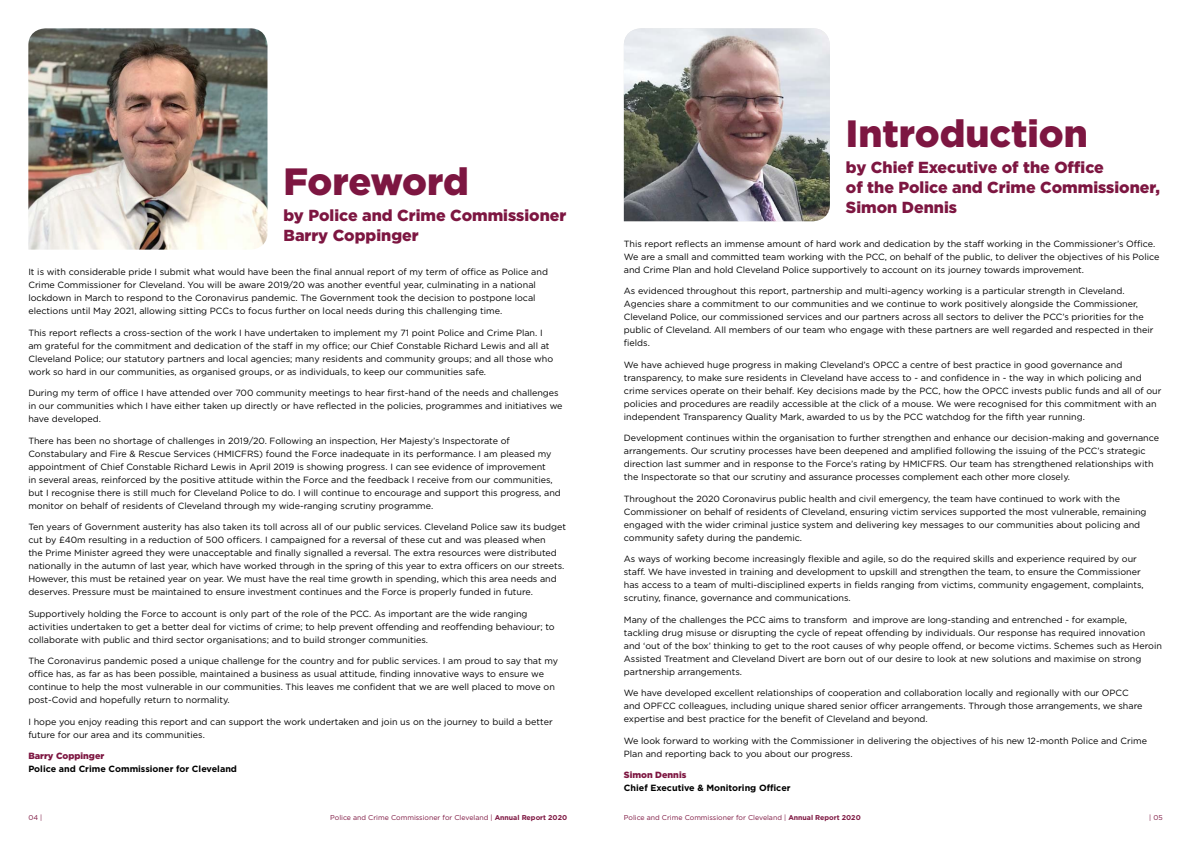
<style>
.page{position:relative;width:1191px;height:842px;background:#fff}
.page>*{position:absolute;margin:0;border:0;box-sizing:border-box;transform-origin:0 0}
.t1{font:900 38px "Gotham";color:#7d1641}
.t2{font:900 16px/20px "Gotham";color:#7d1641}
.t3{font:9px/13px "Gotham";color:#000}
.t4{font:700 9px "Gotham";color:#000}
.t5{font:900 9px "Gotham";color:#7d1641}
.t6{font:7px "Gotham";color:#7d1641}
.s1{font-weight:700}
</style>
<div class="page">
<img style="left:28px;top:28px;width:239px;height:222px">
<img style="left:624px;top:28px;width:206px;height:193px">
<h1 class="t1" style="left:283px;top:156px;width:187px">Foreword</h1>
<h2 class="t2" style="left:283px;top:205px;width:284px">by Police and Crime Commissioner<br>Barry Coppinger</h2>
<p class="t3" style="left:28px;top:266px;width:521px">It is with considerable pride I submit what would have been the final annual report of my term of office as Police and Crime Commissioner for Cleveland. You will be aware 2019/20 was another eventful year, culminating in a national lockdown in March to respond to the Coronavirus pandemic. The Government took the decision to postpone local elections until May 2021, allowing sitting PCCs to focus further on local needs during this challenging time.</p>
<p class="t3" style="left:28px;top:326px;width:526px">This report reflects a cross-section of the work I have undertaken to implement my 71 point Police and Crime Plan. I am grateful for the commitment and dedication of the staff in my office; our Chief Constable Richard Lewis and all at Cleveland Police; our statutory partners and local agencies; many residents and community groups; and all those who work so hard in our communities, as organised groups, or as individuals, to keep our communities safe.</p>
<p class="t3" style="left:28px;top:387px;width:536px">During my term of office I have attended over 700 community meetings to hear first-hand of the needs and challenges in our communities which I have either taken up directly or have reflected in the policies, programmes and initiatives we have developed.</p>
<p class="t3" style="left:28px;top:434px;width:534px">There has been no shortage of challenges in 2019/20. Following an inspection, Her Majesty’s Inspectorate of Constabulary and Fire &amp; Rescue Services (HMICFRS) found the Force inadequate in its performance. I am pleased my appointment of Chief Constable Richard Lewis in April 2019 is showing progress. I can see evidence of improvement<br>in several areas, reinforced by the positive attitude within the Force and the feedback I receive from our communities, but I recognise there is still much for Cleveland Police to do. I will continue to encourage and support this progress, and monitor on behalf of residents of Cleveland through my wide-ranging scrutiny programme.</p>
<p class="t3" style="left:28px;top:521px;width:539px">Ten years of Government austerity has also taken its toll across all of our public services. Cleveland Police saw its budget cut by £40m resulting in a reduction of 500 officers. I campaigned for a reversal of these cut and was pleased when<br>the Prime Minister agreed they were unacceptable and finally signalled a reversal. The extra resources were distributed nationally in the autumn of last year, which have worked through in the spring of this year to extra officers on our streets.<br>However, this must be retained year on year. We must have the real time growth in spending, which this area needs and deserves. Pressure must be maintained to ensure investment continues and the Force is properly funded in future.</p>
<p class="t3" style="left:28px;top:607px;width:528px">Supportively holding the Force to account is only part of the role of the PCC. As important are the wide ranging activities undertaken to get a better deal for victims of crime; to help prevent offending and reoffending behaviour; to collaborate with public and third sector organisations; and to build stronger communities.</p>
<p class="t3" style="left:28px;top:654px;width:531px">The Coronavirus pandemic posed a unique challenge for the country and for public services. I am proud to say that my office has, as far as has been possible, maintained a business as usual attitude, finding innovative ways to ensure we continue to help the most vulnerable in our communities. This leaves me confident that we are well placed to move on post-Covid and hopefully return to normality.</p>
<p class="t3" style="left:28px;top:715px;width:526px">I hope you enjoy reading this report and can support the work undertaken and join us on the journey to build a better future for our area and its communities.</p>
<p class="t5" style="left:28px;top:750px;width:77px">Barry Coppinger</p>
<p class="t4" style="left:28px;top:764px;width:210px">Police and Crime Commissioner for Cleveland</p>
<h1 class="t1" style="left:846px;top:107px;width:243px">Introduction</h1>
<h2 class="t2" style="left:846px;top:157px;width:315px">by Chief Executive of the Office<br>of the Police and Crime Commissioner,<br>Simon Dennis</h2>
<p class="t3" style="left:624px;top:237px;width:537px">This report reflects an immense amount of hard work and dedication by the staff working in the Commissioner’s Office.<br>We are a small and committed team working with the PCC, on behalf of the public, to deliver the objectives of his Police and Crime Plan and hold Cleveland Police supportively to account on its journey towards improvement.</p>
<p class="t3" style="left:624px;top:285px;width:531px">As evidenced throughout this report, partnership and multi-agency working is a particular strength in Cleveland.<br>Agencies share a commitment to our communities and we continue to work positively alongside the Commissioner, Cleveland Police, our commissioned services and our partners across all sectors to deliver the PCC’s priorities for the public of Cleveland. All members of our team who engage with these partners are well regarded and respected in their fields.</p>
<p class="t3" style="left:624px;top:358px;width:539px">We have achieved huge progress in making Cleveland’s OPCC a centre of best practice in good governance and transparency, to make sure residents in Cleveland have access to - and confidence in - the way in which policing and crime services operate on their behalf. Key decisions made by the PCC, how the OPCC invests public funds and all of our policies and procedures are readily accessible at the click of a mouse. We were recognised for this commitment with an independent Transparency Quality Mark, awarded to us by the PCC watchdog for the fifth year running.</p>
<p class="t3" style="left:624px;top:432px;width:537px">Development continues within the organisation to further strengthen and enhance our decision-making and governance arrangements. Our scrutiny processes have been deepened and amplified following the issuing of the PCC’s strategic direction last summer and in response to the Force’s rating by HMICFRS. Our team has strengthened relationships with the Inspectorate so that our scrutiny and assurance processes complement each other more closely.</p>
<p class="t3" style="left:624px;top:492px;width:524px">Throughout the 2020 Coronavirus public health and civil emergency, the team have continued to work with the Commissioner on behalf of residents of Cleveland, ensuring victim services supported the most vulnerable, remaining engaged with the wider criminal justice system and delivering key messages to our communities about policing and community safety during the pandemic.</p>
<p class="t3" style="left:624px;top:553px;width:521px">As ways of working become increasingly flexible and agile, so do the required skills and experience required by our staff. We have invested in training and development to upskill and strengthen the team, to ensure the Commissioner has access to a team of multi-disciplined experts in fields ranging from victims, community engagement, complaints, scrutiny, finance, governance and communications.</p>
<p class="t3" style="left:624px;top:613px;width:539px">Many of the challenges the PCC aims to transform and improve are long-standing and entrenched - for example, tackling drug misuse or disrupting the cycle of repeat offending by individuals. Our response has required innovation and ‘out of the box’ thinking to get to the root causes of why people offend, or become victims. Schemes such as Heroin Assisted Treatment and Cleveland Divert are born out of our desire to look at new solutions and maximise on strong partnership arrangements.</p>
<p class="t3" style="left:624px;top:687px;width:520px">We have developed excellent relationships of cooperation and collaboration locally and regionally with our OPCC and OPFCC colleagues, including unique shared senior officer arrangements. Through those arrangements, we share expertise and best practice for the benefit of Cleveland and beyond.</p>
<p class="t3" style="left:624px;top:734px;width:525px">We look forward to working with the Commissioner in delivering the objectives of his new 12-month Police and Crime<br>Plan and reporting back to you about our progress.</p>
<p class="t5" style="left:624px;top:769px;width:64px">Simon Dennis</p>
<p class="t4" style="left:624px;top:783px;width:168px">Chief Executive &amp; Monitoring Officer</p>
<p class="t6" style="left:28px;top:813px;width:15px">04 |</p>
<p class="t6" style="left:330px;top:813px;width:238px">Police and Crime Commissioner for Cleveland | <span class="s1">Annual Report 2020</span></p>
<p class="t6" style="left:624px;top:813px;width:238px">Police and Crime Commissioner for Cleveland | <span class="s1">Annual Report 2020</span></p>
<p class="t6" style="left:1149px;top:813px;width:15px">| 05</p>
</div>
